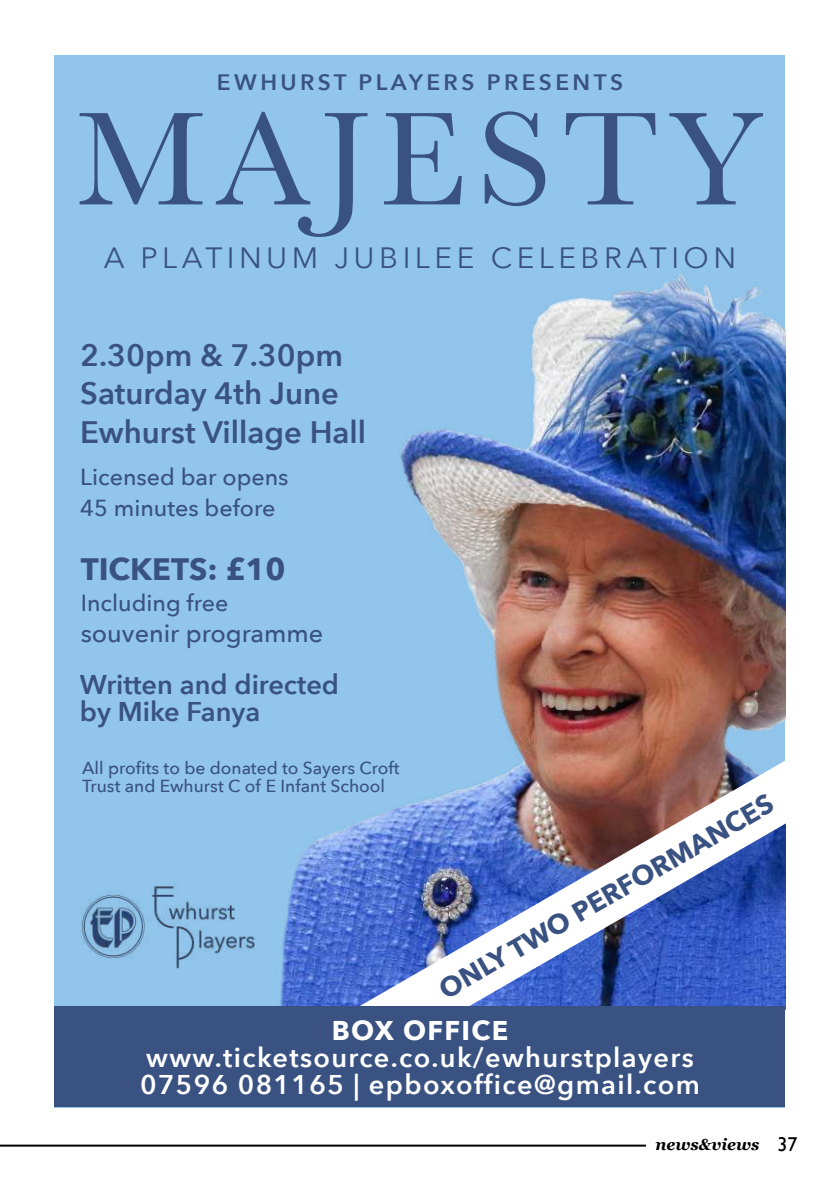
<style>
.page{position:relative;width:840px;height:1191px;background:#fff}
.page>*{position:absolute;margin:0;border:0;box-sizing:border-box;transform-origin:0 0}
.t1{font:137.8px "Baskerville";letter-spacing:.075em;color:#395281}
.t2{font:600 31px/38.6px "Avenir Next";color:#395281}
.t3{font:700 31px "Avenir Next";color:#395281}
.t4{font:29.2px "Avenir Next";letter-spacing:.15em;color:#395281}
.t5{font:700 27.2px "Avenir Next";color:#395281}
.t6{font:600 27px/27px "Avenir Next";letter-spacing:.05em;color:#fff}
.t7{font:600 27px/27px "Avenir Next";color:#395281}
.t8{font:700 27px "Avenir Next";letter-spacing:.05em;color:#fff}
.t9{font:500 25.2px "Avenir Next";color:#395281}
.t10{font:500 23.2px/31px "Avenir Next";color:#395281}
.t11{font:600 22.2px "Avenir Next";letter-spacing:.15em;color:#395281}
.t12{font:500 17.4px/17.4px "Avenir Next";color:#395281}
.t13{font:italic 700 16px "Georgia";color:#000}
.s1{font-family:"Gill Sans";font-weight:400;font-style:normal;font-size:20px}
</style>
<div class="page">
<hr style="left:0;top:1144px;width:644px;height:2px;background:#000">
<div style="left:54px;top:55px;width:731px;height:1052px;background:#92c5eb"></div>
<img style="left:280px;top:274px;width:505px;height:732px">
<img style="left:80px;top:884px;width:175px;height:85px">
<img style="left:347px;top:730px;width:439px;height:280px">
<div style="left:54px;top:1006px;width:731px;height:101px;background:#395281"></div>
<p class="t11" style="left:217px;top:68px;width:407px">EWHURST PLAYERS PRESENTS</p>
<h1 class="t1" style="left:77px;top:81px;width:687px">MAJESTY</h1>
<p class="t4" style="left:104px;top:239px;width:633px">A PLATINUM JUBILEE CELEBRATION</p>
<p class="t2" style="left:80px;top:336px;width:287px">2.30pm &amp; 7.30pm<br>Saturday 4th June<br>Ewhurst Village Hall</p>
<p class="t10" style="left:80px;top:462px;width:210px">Licensed bar opens<br>45 minutes before</p>
<p class="t3" style="left:81px;top:548px;width:206px">TICKETS: £10</p>
<p class="t10" style="left:81px;top:588px;width:149px">Including free</p>
<p class="t9" style="left:81px;top:616px;width:244px">souvenir programme</p>
<p class="t7" style="left:80px;top:671px;width:261px">Written and directed by Mike Fanya</p>
<p class="t12" style="left:82px;top:760px;width:318px">All profits to be donated to Sayers Croft<br>Trust and Ewhurst C of E Infant School</p>
<p class="t5" style="left:432px;top:976px;width:382px;rotate:-30deg">ONLY TWO PERFORMANCES</p>
<p class="t8" style="left:331px;top:1013px;width:178px">BOX OFFICE</p>
<p class="t6" style="left:140px;top:1045px;width:561px">www.ticketsource.co.uk/ewhurstplayers<br>07596 081165 | epboxoffice@gmail.com</p>
<p class="t13" style="left:655px;top:1137px;width:143px">news&amp;views <span class="s1">37</span></p>
</div>
